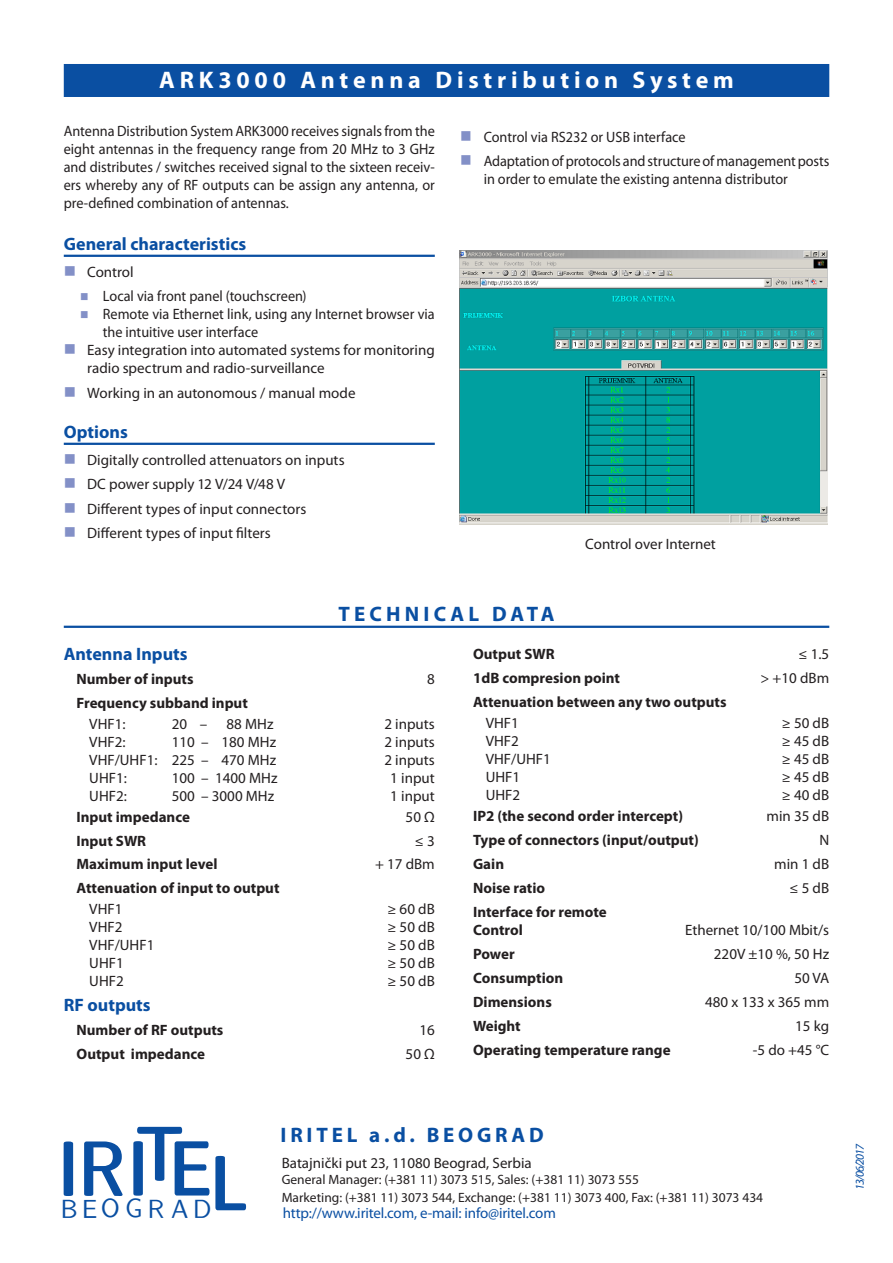
<style>
.page{position:relative;width:893px;height:1263px;background:#fff}
.page>*{position:absolute;margin:0;border:0;box-sizing:border-box;transform-origin:0 0}
.t1{font:81px "CMSSDC10";color:#0a4fa2}
.t2{font:27px "CMSS10";letter-spacing:.46em;color:#0a4fa2}
.Naslov2{font:700 24px "Myriad Pro";letter-spacing:.2em;color:#fff}
.PageMaker_Defaults{font:700 21px "Myriad Pro";letter-spacing:.18em;color:#0a4fa2}
.Technical{font:700 21px "Myriad Pro";letter-spacing:.2em;color:#0a4fa2}
.naslov{font:700 18px "Myriad Pro";color:#0a4fa2}
.Prvi{font:700 18px "Myriad Pro";color:#0a4fa2}
.Prvi-2{font:700 15px/18px "Myriad Pro";color:#231f20}
._1-bullet{font:15px/18px "Myriad Pro";color:#231f20}
.Osnovni_levo{font:15px/18px "Myriad Pro";color:#231f20;text-align:justify;scale:.95 1}
.Pod-uvuceni{font:15px "Myriad Pro";color:#231f20}
.Prvi-3{font:15px "Myriad Pro";color:#231f20}
._1-bullet-2{font:15px/18px "Myriad Pro";color:#231f20;scale:.95 1}
._2-bullet{font:15px/18px "Myriad Pro";color:#231f20;scale:.95 1}
.t3{font:15px "Myriad Pro";letter-spacing:-.01em;color:#0a4fa2}
.PageMaker_Defaults-2{font:15px "Myriad Pro";color:#231f20}
.PageMaker_Defaults-3{font:13.5px "Myriad Pro";color:#231f20}
.Pub_date{font:italic 12px "Myriad Pro";letter-spacing:-.09em;color:#0a4fa2}
</style>
<div class="page">
<img style="left:459px;top:251px;width:369px;height:273px">
<hr style="left:64px;top:255px;width:371px;height:2px;background:#0a4fa2">
<hr style="left:64px;top:443px;width:371px;height:2px;background:#0a4fa2">
<div style="left:64px;top:64px;width:765px;height:33px;background:#0a4fa2"></div>
<hr style="left:64px;top:626px;width:765px;height:2px;background:#0a4fa2">
<p class="Naslov2" style="left:159px;top:65px;width:576px">ARK3000 Antenna Distribution System</p>
<p class="Osnovni_levo" style="left:64px;top:121px;width:392px">Antenna Distribution System ARK3000 receives signals from the eight antennas in the frequency range from 20 MHz to 3 GHz and distributes / switches received signal to the sixteen receiv&shy;ers whereby any of RF outputs can be assign any antenna, or pre-defined combination of antennas.</p>
<p class="naslov" style="left:64px;top:233px;width:184px">General characteristics</p>
<p class="_1-bullet" style="left:87px;top:263px;width:48px">Control</p>
<p class="_2-bullet" style="left:103px;top:287px;width:216px">Local via front panel (touchscreen)</p>
<p class="_2-bullet" style="left:103px;top:305px;width:351px">Remote via Ethernet link, using any Internet browser via the intuitive user interface</p>
<p class="_1-bullet" style="left:87px;top:341px;width:349px">Easy integration into automated systems for monitoring radio spectrum and radio-surveillance</p>
<p class="_1-bullet" style="left:87px;top:383px;width:270px">Working in an autonomous / manual mode</p>
<p class="naslov" style="left:64px;top:421px;width:66px">Options</p>
<p class="_1-bullet" style="left:87px;top:451px;width:259px">Digitally controlled attenuators on inputs</p>
<p class="_1-bullet" style="left:87px;top:475px;width:200px">DC power supply 12 V/24 V/48 V</p>
<p class="_1-bullet" style="left:87px;top:499px;width:221px">Different types of input connectors</p>
<p class="_1-bullet" style="left:87px;top:524px;width:185px">Different types of input filters</p>
<p class="_1-bullet-2" style="left:484px;top:128px;width:214px">Control via RS232 or USB interface</p>
<p class="_1-bullet-2" style="left:484px;top:152px;width:365px">Adaptation of protocols and structure of management posts in order to emulate the existing antenna distributor</p>
<p class="Prvi-3" style="left:585px;top:535px;width:132px">Control over Internet</p>
<p class="Technical" style="left:338px;top:601px;width:218px">TECHNICAL DATA</p>
<p class="Prvi" style="left:64px;top:642px;width:125px">Antenna Inputs</p>
<p class="Prvi-2" style="left:77px;top:669px;width:119px">Number of inputs</p>
<p class="Prvi-3" style="left:427px;top:669px;width:9px">8</p>
<p class="Prvi-2" style="left:77px;top:693px;width:173px">Frequency subband input</p>
<p class="Pod-uvuceni" style="left:89px;top:714px;width:38px">VHF1:</p>
<p class="Pod-uvuceni" style="left:172px;top:714px;width:37px">20 –</p>
<p class="Pod-uvuceni" style="left:226px;top:714px;width:48px">88 MHz</p>
<p class="Pod-uvuceni" style="left:384px;top:714px;width:52px">2 inputs</p>
<p class="Pod-uvuceni" style="left:89px;top:732px;width:38px">VHF2:</p>
<p class="Pod-uvuceni" style="left:172px;top:732px;width:106px">110 – 180 MHz</p>
<p class="Pod-uvuceni" style="left:384px;top:732px;width:52px">2 inputs</p>
<p class="Pod-uvuceni" style="left:89px;top:750px;width:188px">VHF/UHF1: 225 – 470 MHz</p>
<p class="Pod-uvuceni" style="left:384px;top:750px;width:52px">2 inputs</p>
<p class="Pod-uvuceni" style="left:89px;top:768px;width:39px">UHF1:</p>
<p class="Pod-uvuceni" style="left:172px;top:768px;width:107px">100 – 1400 MHz</p>
<p class="Pod-uvuceni" style="left:390px;top:768px;width:46px">1 input</p>
<p class="Pod-uvuceni" style="left:89px;top:786px;width:39px">UHF2:</p>
<p class="Pod-uvuceni" style="left:172px;top:786px;width:104px">500 – 3000 MHz</p>
<p class="Pod-uvuceni" style="left:390px;top:786px;width:46px">1 input</p>
<p class="Prvi-2" style="left:77px;top:807px;width:115px">Input impedance</p>
<p class="Prvi-3" style="left:406px;top:807px;width:31px">50 Ω</p>
<p class="Prvi-2" style="left:77px;top:831px;width:71px">Input SWR</p>
<p class="Prvi-3" style="left:415px;top:831px;width:21px">≤ 3</p>
<p class="Prvi-2" style="left:77px;top:855px;width:143px">Maximum input level</p>
<p class="Prvi-3" style="left:375px;top:855px;width:61px">+ 17 dBm</p>
<p class="Prvi-2" style="left:77px;top:879px;width:205px">Attenuation of input to output</p>
<p class="Pod-uvuceni" style="left:89px;top:900px;width:35px">VHF1</p>
<p class="Pod-uvuceni" style="left:387px;top:900px;width:49px">≥ 60 dB</p>
<p class="Pod-uvuceni" style="left:89px;top:918px;width:35px">VHF2</p>
<p class="Pod-uvuceni" style="left:387px;top:918px;width:49px">≥ 50 dB</p>
<p class="Pod-uvuceni" style="left:89px;top:936px;width:67px">VHF/UHF1</p>
<p class="Pod-uvuceni" style="left:387px;top:936px;width:49px">≥ 50 dB</p>
<p class="Pod-uvuceni" style="left:89px;top:954px;width:36px">UHF1</p>
<p class="Pod-uvuceni" style="left:387px;top:954px;width:49px">≥ 50 dB</p>
<p class="Pod-uvuceni" style="left:89px;top:972px;width:36px">UHF2</p>
<p class="Pod-uvuceni" style="left:387px;top:972px;width:49px">≥ 50 dB</p>
<p class="Prvi" style="left:64px;top:993px;width:88px">RF outputs</p>
<p class="Prvi-2" style="left:77px;top:1020px;width:148px">Number of RF outputs</p>
<p class="Prvi-3" style="left:419px;top:1021px;width:17px">16</p>
<p class="Prvi-2" style="left:77px;top:1044px;width:130px">Output impedance</p>
<p class="Prvi-3" style="left:406px;top:1044px;width:31px">50 Ω</p>
<p class="Prvi-2" style="left:473px;top:645px;width:83px">Output SWR</p>
<p class="Prvi-3" style="left:799px;top:645px;width:32px">≤ 1.5</p>
<p class="Prvi-2" style="left:473px;top:669px;width:149px">1dB compresion point</p>
<p class="Prvi-3" style="left:760px;top:669px;width:70px">&gt; +10 dBm</p>
<p class="Prvi-2" style="left:473px;top:692px;width:255px">Attenuation between any two outputs</p>
<p class="Pod-uvuceni" style="left:486px;top:714px;width:35px">VHF1</p>
<p class="Pod-uvuceni" style="left:782px;top:714px;width:49px">≥ 50 dB</p>
<p class="Pod-uvuceni" style="left:486px;top:732px;width:35px">VHF2</p>
<p class="Pod-uvuceni" style="left:782px;top:732px;width:49px">≥ 45 dB</p>
<p class="Pod-uvuceni" style="left:486px;top:750px;width:67px">VHF/UHF1</p>
<p class="Pod-uvuceni" style="left:782px;top:750px;width:49px">≥ 45 dB</p>
<p class="Pod-uvuceni" style="left:486px;top:768px;width:36px">UHF1</p>
<p class="Pod-uvuceni" style="left:782px;top:768px;width:49px">≥ 45 dB</p>
<p class="Pod-uvuceni" style="left:486px;top:786px;width:36px">UHF2</p>
<p class="Pod-uvuceni" style="left:782px;top:786px;width:49px">≥ 40 dB</p>
<p class="Prvi-2" style="left:473px;top:806px;width:212px">IP2 (the second order intercept)</p>
<p class="Prvi-3" style="left:766px;top:807px;width:64px">min 35 dB</p>
<p class="Prvi-2" style="left:473px;top:830px;width:227px">Type of connectors (input/output)</p>
<p class="Prvi-3" style="left:819px;top:831px;width:11px">N</p>
<p class="Prvi-2" style="left:473px;top:854px;width:33px">Gain</p>
<p class="Prvi-3" style="left:774px;top:855px;width:56px">min 1 dB</p>
<p class="Prvi-2" style="left:473px;top:878px;width:74px">Noise ratio</p>
<p class="Prvi-3" style="left:790px;top:879px;width:41px">≤ 5 dB</p>
<p class="Prvi-2" style="left:473px;top:902px;width:135px">Interface for remote<br>Control</p>
<p class="Prvi-3" style="left:685px;top:920px;width:146px">Ethernet 10/100 Mbit/s</p>
<p class="Prvi-2" style="left:473px;top:944px;width:43px">Power</p>
<p class="Prvi-3" style="left:714px;top:944px;width:117px">220V ±10 %, 50 Hz</p>
<p class="Prvi-2" style="left:473px;top:968px;width:92px">Consumption</p>
<p class="Prvi-3" style="left:794px;top:968px;width:36px">50 VA</p>
<p class="Prvi-2" style="left:473px;top:992px;width:80px">Dimensions</p>
<p class="Prvi-3" style="left:705px;top:992px;width:126px">480 x 133 x 365 mm</p>
<p class="Prvi-2" style="left:473px;top:1016px;width:49px">Weight</p>
<p class="Prvi-3" style="left:795px;top:1016px;width:35px">15 kg</p>
<p class="Prvi-2" style="left:473px;top:1040px;width:199px">Operating temperature range</p>
<p class="Prvi-3" style="left:753px;top:1040px;width:78px">-5 do +45 °C</p>
<p class="t1" style="left:57px;top:1135px;width:142px">IR ITE</p>
<p class="t2" style="left:61px;top:1198px;width:144px">BEOGRAD</p>
<p class="t1" style="left:209px;top:1150px;width:31px">L</p>
<p class="PageMaker_Defaults" style="left:281px;top:1121px;width:265px">IRITEL a.d. BEOGRAD</p>
<p class="PageMaker_Defaults-2" style="left:282px;top:1153px;width:252px">Batajnički put 23, 11080 Beograd, Serbia</p>
<p class="PageMaker_Defaults-3" style="left:282px;top:1171px;width:359px">General Manager: (+381 11) 3073 515, Sales: (+381 11) 3073 555</p>
<p class="PageMaker_Defaults-3" style="left:282px;top:1189px;width:483px">Marketing: (+381 11) 3073 544, Exchange: (+381 11) 3073 400, Fax: (+381 11) 3073 434</p>
<p class="t3" style="left:283px;top:1204px;width:275px">http://www.iritel.com, e-mail: info@iritel.com</p>
<p class="Pub_date" style="left:852px;top:1189px;width:47px;rotate:-90deg">13/06/2017</p>
</div>
